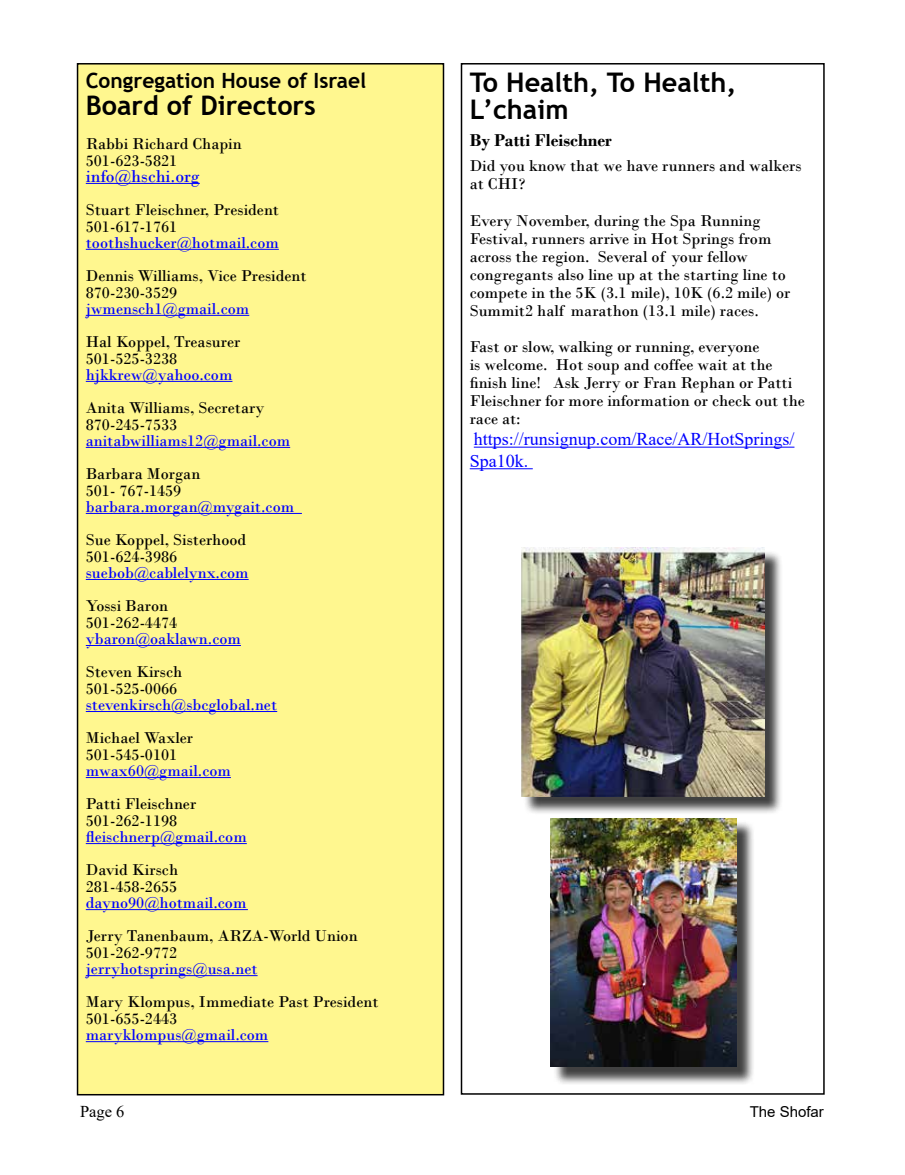
<style>
.page{position:relative;width:905px;height:1175px;background:#fff}
.page>*{position:absolute;margin:0;border:0;box-sizing:border-box;transform-origin:0 0}
.t1{font:700 27px/27px "Trebuchet MS";color:#000}
.t2{font:700 21px "Trebuchet MS";color:#000}
.t3{font:18px/21.6px "Times New Roman";color:#00f}
.t4{font:700 18px "Bodoni";color:#000}
.t5{font:18px "Bodoni";color:#00f}
.t6{font:16.5px/16.5px "Bodoni";color:#000}
.t7{font:16.5px "Bodoni";color:#00f}
.t8{font:16.5px "Times New Roman";color:#000}
.t9{font:15px "Arial";color:#000}
</style>
<div class="page">
<hr style="left:474px;top:447px;width:320px;height:1px;background:#00f">
<hr style="left:470px;top:468px;width:62px;height:1px;background:#00f">
<div style="left:460px;top:63px;width:364px;height:1031px;border:2px solid #000"></div>
<div style="left:523px;top:550px;width:260px;height:265px;background:#000;opacity:.75"></div>
<img style="left:521px;top:548px;width:243px;height:248px">
<div style="left:552px;top:820px;width:203px;height:265px;background:#000;opacity:.75"></div>
<img style="left:550px;top:818px;width:186px;height:248px">
<div style="left:78px;top:64px;width:365px;height:1030px;background:#fff78f"></div>
<hr style="left:86px;top:183px;width:114px;height:1px;background:#00f">
<hr style="left:86px;top:249px;width:193px;height:1px;background:#00f">
<hr style="left:86px;top:315px;width:163px;height:1px;background:#00f">
<hr style="left:86px;top:381px;width:146px;height:1px;background:#00f">
<hr style="left:86px;top:447px;width:204px;height:1px;background:#00f">
<hr style="left:86px;top:513px;width:216px;height:1px;background:#00f">
<hr style="left:86px;top:579px;width:163px;height:1px;background:#00f">
<hr style="left:86px;top:645px;width:155px;height:1px;background:#00f">
<hr style="left:86px;top:711px;width:191px;height:1px;background:#00f">
<hr style="left:86px;top:777px;width:145px;height:1px;background:#00f">
<hr style="left:86px;top:843px;width:161px;height:1px;background:#00f">
<hr style="left:86px;top:909px;width:162px;height:1px;background:#00f">
<hr style="left:86px;top:975px;width:171px;height:1px;background:#00f">
<hr style="left:86px;top:1041px;width:182px;height:1px;background:#00f">
<div style="left:77px;top:63px;width:367px;height:1032px;border:2px solid #000"></div>
<p class="t2" style="left:86px;top:67px;width:282px">Congregation House of Israel</p>
<h1 class="t1" style="left:86px;top:91px;width:231px">Board of Directors</h1>
<p class="t6" style="left:86px;top:135px;width:157px">Rabbi Richard Chapin<br>501-623-5821</p>
<p class="t5" style="left:86px;top:165px;width:115px">info@hschi.org</p>
<p class="t6" style="left:86px;top:201px;width:195px">Stuart Fleischner, President<br>501-617-1761</p>
<p class="t7" style="left:86px;top:233px;width:194px">toothshucker@hotmail.com</p>
<p class="t6" style="left:86px;top:267px;width:222px">Dennis Williams, Vice President<br>870-230-3529</p>
<p class="t7" style="left:86px;top:299px;width:165px">jwmensch1@gmail.com</p>
<p class="t6" style="left:86px;top:333px;width:156px">Hal Koppel, Treasurer<br>501-525-3238</p>
<p class="t7" style="left:86px;top:365px;width:148px">hjkkrew@yahoo.com</p>
<p class="t6" style="left:86px;top:399px;width:180px">Anita Williams, Secretary<br>870-245-7533</p>
<p class="t7" style="left:86px;top:431px;width:206px">anitabwilliams12@gmail.com</p>
<p class="t6" style="left:86px;top:465px;width:116px">Barbara Morgan<br>501- 767-1459</p>
<p class="t7" style="left:86px;top:497px;width:210px">barbara.morgan@mygait.com</p>
<p class="t6" style="left:86px;top:531px;width:162px">Sue Koppel, Sisterhood<br>501-624-3986</p>
<p class="t7" style="left:86px;top:563px;width:164px">suebob@cablelynx.com</p>
<p class="t6" style="left:86px;top:597px;width:93px">Yossi Baron<br>501-262-4474</p>
<p class="t7" style="left:86px;top:629px;width:157px">ybaron@oaklawn.com</p>
<p class="t6" style="left:86px;top:663px;width:98px">Steven Kirsch<br>501-525-0066</p>
<p class="t7" style="left:86px;top:695px;width:193px">stevenkirsch@sbcglobal.net</p>
<p class="t6" style="left:86px;top:729px;width:109px">Michael Waxler<br>501-545-0101</p>
<p class="t7" style="left:86px;top:761px;width:147px">mwax60@gmail.com</p>
<p class="t6" style="left:86px;top:795px;width:112px">Patti Fleischner<br>501-262-1198</p>
<p class="t7" style="left:86px;top:827px;width:162px">fleischnerp@gmail.com</p>
<p class="t6" style="left:86px;top:861px;width:94px">David Kirsch<br>281-458-2655</p>
<p class="t7" style="left:86px;top:893px;width:162px">dayno90@hotmail.com</p>
<p class="t6" style="left:86px;top:927px;width:273px">Jerry Tanenbaum, ARZA-World Union<br>501-262-9772</p>
<p class="t7" style="left:86px;top:959px;width:173px">jerryhotsprings@usa.net</p>
<p class="t6" style="left:86px;top:993px;width:294px">Mary Klompus, Immediate Past President<br>501-655-2443</p>
<p class="t7" style="left:86px;top:1025px;width:184px">maryklompus@gmail.com</p>
<h1 class="t1" style="left:470px;top:69px;width:268px">To Health, To Health,<br>L’chaim</h1>
<p class="t4" style="left:470px;top:129px;width:144px">By Patti Fleischner</p>
<p class="t6" style="left:470px;top:157px;width:333px;line-height:18px">Did you know that we have runners and walkers at CHI?</p>
<p class="t6" style="left:470px;top:211px;width:322px;line-height:18px">Every November, during the Spa Running Festival, runners arrive in Hot Springs from across the region. Several of your fellow congregants also line up at the starting line to compete in the 5K (3.1 mile), 10K (6.2 mile) or Summit2 half marathon (13.1 mile) races.</p>
<p class="t6" style="left:470px;top:337px;width:336px;line-height:18px">Fast or slow, walking or running, everyone<br>is welcome. Hot soup and coffee wait at the finish line! Ask Jerry or Fran Rephan or Patti Fleischner for more information or check out the race at:</p>
<p class="t3" style="left:469px;top:428px;width:326px">https://runsignup.com/Race/AR/HotSprings/<br>Spa10k.</p>
<p class="t8" style="left:80px;top:1099px;width:46px">Page 6</p>
<p class="t9" style="left:749px;top:1101px;width:76px">The Shofar</p>
</div>
